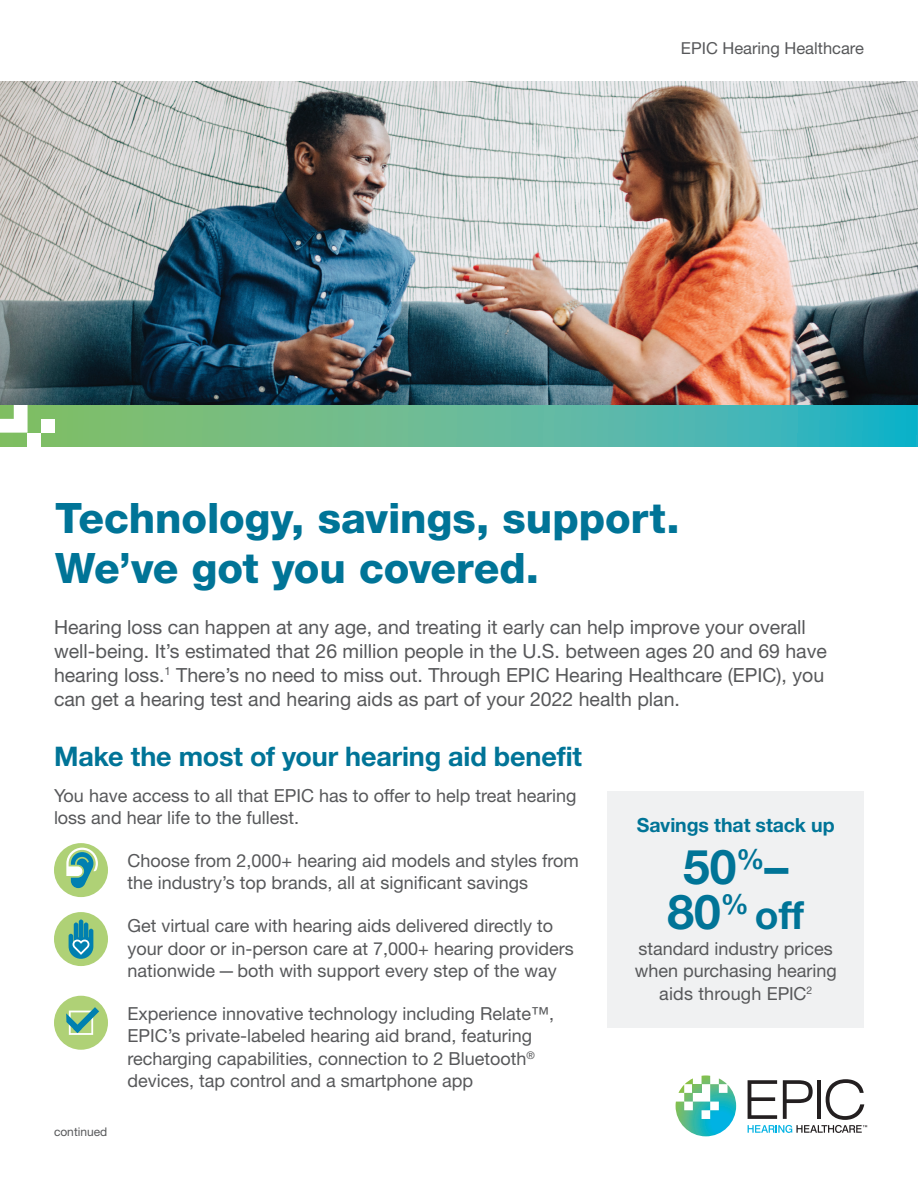
<style>
.page{position:relative;width:918px;height:1188px;background:#fff}
.page>*{position:absolute;margin:0;border:0;box-sizing:border-box;transform-origin:0 0}
.t1{font:700 48px "Helvetica Neue LT Std";color:#007497}
.t2{font:800 42px/49.5px "Helvetica Neue LT Std";letter-spacing:-.005em;color:#007497}
.t3{font:700 39px "Helvetica Neue LT Std";color:#007497}
.t4{font:700 27px "Helvetica Neue LT Std";letter-spacing:-.005em;color:#007497}
.t5{font:19.5px/24px "Helvetica Neue LT Std";color:#57585a}
.t6{font:700 19.5px "Helvetica Neue LT Std";letter-spacing:-.005em;color:#007497}
.t7{font:18px/22.5px "Helvetica Neue LT Std";color:#57585a}
.t8{font:16.5px "Helvetica Neue LT Std";color:#57585a}
.t9{font:12px "Helvetica Neue LT Std";color:#57585a}
.s1{font-size:48px}
</style>
<div class="page">
<img style="left:0;top:81px;width:918px;height:324px">
<div style="left:608px;top:791px;width:256px;height:236px;background:#f0f1f2"></div>
<svg style="left:54px;top:843px;width:54px;height:54px"></svg>
<div style="left:54px;top:912px;width:54px;height:54px;background:#afd176;border-radius:50%"></div>
<svg style="left:69px;top:920px;width:24px;height:39px"></svg>
<div style="left:54px;top:996px;width:54px;height:54px;background:#afd176;border-radius:50%"></div>
<svg style="left:66px;top:1007px;width:33px;height:28px"></svg>
<svg style="left:0;top:405px;width:918px;height:41px;background:#5eb999"></svg>
<div style="left:41px;top:419px;width:14px;height:14px;background:#fff"></div>
<div style="left:28px;top:433px;width:13px;height:13px;background:#fff"></div>
<svg style="left:0;top:405px;width:28px;height:28px"></svg>
<svg style="left:676px;top:1075px;width:60px;height:61px"></svg>
<svg style="left:748px;top:1079px;width:119px;height:54px"></svg>
<p class="t8" style="left:681px;top:38px;width:185px">EPIC Hearing Healthcare</p>
<h2 class="t2" style="left:55px;top:493px;width:626px">Technology, savings, support.<br>We’ve got you covered.</h2>
<p class="t5" style="left:54px;top:615px;width:774px">Hearing loss can happen at any age, and treating it early can help improve your overall well-being. It’s estimated that 26 million people in the U.S. between ages 20 and 69 have hearing loss.<sup>1</sup> There’s no need to miss out. Through EPIC Hearing Healthcare (EPIC), you can get a hearing test and hearing aids as part of your 2022 health plan.</p>
<h3 class="t4" style="left:54px;top:739px;width:530px">Make the most of your hearing aid benefit</h3>
<p class="t7" style="left:54px;top:784px;width:524px">You have access to all that EPIC has to offer to help treat hearing loss and hear life to the fullest.</p>
<p class="t7" style="left:127px;top:849px;width:453px">Choose from 2,000+ hearing aid models and styles from the industry’s top brands, all at significant savings</p>
<p class="t7" style="left:127px;top:914px;width:448px">Get virtual care with hearing aids delivered directly to your door or in-person care at 7,000+ hearing providers nationwide—both with support every step of the way</p>
<p class="t7" style="left:127px;top:1002px;width:428px">Experience innovative technology including Relate™, EPIC’s private-labeled hearing aid brand, featuring recharging capabilities, connection to 2 Bluetooth<sup>® </sup>devices, tap control and a smartphone app</p>
<p class="t6" style="left:637px;top:813px;width:199px">Savings that stack up</p>
<h1 class="t1" style="left:683px;top:837px;width:107px">50<sup>%</sup>–</h1>
<h3 class="t3" style="left:667px;top:891px;width:138px"><span class="s1">80</span><sup>%</sup> off</h3>
<p class="t7" style="left:635px;top:937px;width:204px;text-align:center">standard industry prices when purchasing hearing aids through EPIC<sup>2</sup></p>
<p class="t9" style="left:54px;top:1124px;width:55px">continued</p>
</div>
